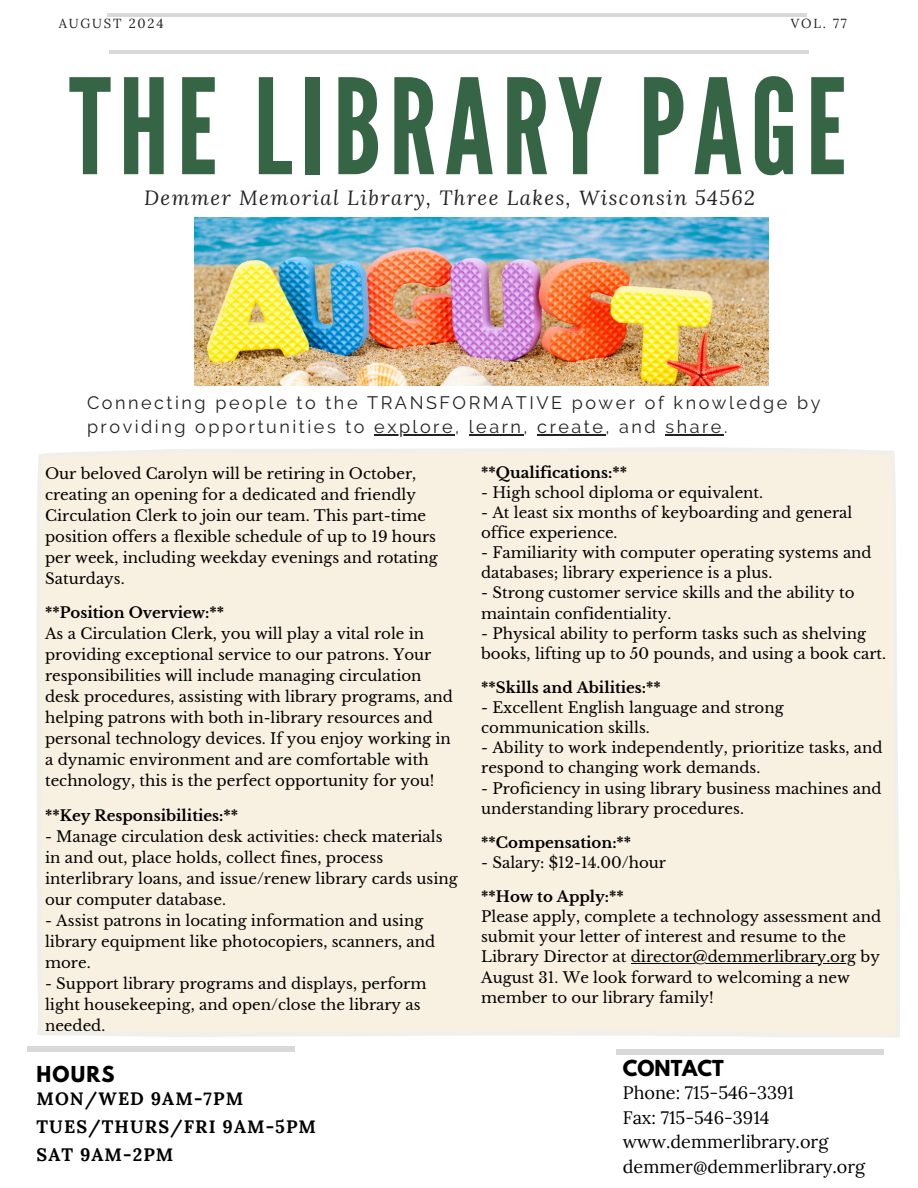
<style>
.page{position:relative;width:918px;height:1188px;background:#fff}
.page>*{position:absolute;margin:0;border:0;box-sizing:border-box;transform-origin:0 0}
.t1{font:132px "League Gothic";letter-spacing:.06em;color:#356544}
.t2{font:italic 20.4px "Lora";letter-spacing:.07em;color:#222}
.t3{font:700 19.5px "League Spartan";color:#000}
.t4{font:18px/24.8px "Raleway";letter-spacing:.14em;color:#222}
.t5{font:18px/24.8px "Lora";color:#000}
.t6{font:700 18px/28.2px "Lora";letter-spacing:.06em;color:#000}
.t7{font:15px/21px "Libre Baskerville";color:#000}
.t8{font:700 15px "Libre Baskerville";color:#000}
.t9{font:13.2px "Lora";letter-spacing:.14em;color:#222}
.s1{font-weight:700}
</style>
<div class="page">
<img style="left:194px;top:217px;width:574px;height:169px">
<hr style="left:109px;top:50px;width:699px;height:4px;background:#d9d9d9">
<hr style="left:107px;top:14px;width:699px;height:3px;background:#000">
<div style="left:27px;top:1046px;width:268px;height:6px;background:#d9d9d9"></div>
<div style="left:616px;top:1049px;width:268px;height:5px;background:#d9d9d9"></div>
<div style="left:36px;top:447px;width:864px;height:591px;background:#f8f0e1"></div>
<hr style="left:374px;top:435px;width:81px;height:1px;background:#222">
<hr style="left:469px;top:435px;width:55px;height:1px;background:#222">
<hr style="left:537px;top:435px;width:69px;height:1px;background:#222">
<hr style="left:665px;top:435px;width:59px;height:1px;background:#222">
<hr style="left:631px;top:963px;width:225px;height:1px;background:#000">
<p class="t9" style="left:59px;top:15px;width:106px">AUGUST 2024</p>
<p class="t9" style="left:791px;top:15px;width:58px">VOL. 77</p>
<h3 class="t1" style="left:69px;top:51px;width:779px">THE LIBRARY PAGE</h3>
<h1 class="t2" style="left:144px;top:184px;width:612px">Demmer Memorial Library, Three Lakes, Wisconsin 54562</h1>
<h6 class="t4" style="left:87px;top:390px;width:735px">Connecting people to the TRANSFORMATIVE power of knowledge by providing opportunities to</h6>
<h6 class="t4" style="left:374px;top:415px;width:355px">explore, learn, create, and share.</h6>
<h4 class="t8" style="left:481px;top:463px;width:147px">**Qualifications:**</h4>
<h4 class="t7" style="left:481px;top:482px;width:284px">- High school diploma or equivalent.</h4>
<h4 class="t7" style="left:481px;top:503px;width:373px;line-height:20.1px">- At least six months of keyboarding and general office experience.</h4>
<h4 class="t7" style="left:481px;top:543px;width:392px;line-height:20.1px">- Familiarity with computer operating systems and databases; library experience is a plus.</h4>
<h4 class="t7" style="left:481px;top:583px;width:375px;line-height:20.1px">- Strong customer service skills and the ability to maintain confidentiality.</h4>
<h4 class="t7" style="left:481px;top:623px;width:407px;line-height:20.1px">- Physical ability to perform tasks such as shelving books, lifting up to 50 pounds, and using a book cart.</h4>
<h2 class="t8" style="left:481px;top:678px;width:181px">**Skills and Abilities:**</h2>
<h2 class="t7" style="left:481px;top:698px;width:304px;line-height:20.1px">- Excellent English language and strong communication skills.</h2>
<h2 class="t7" style="left:481px;top:738px;width:403px;line-height:20.1px">- Ability to work independently, prioritize tasks, and respond to changing work demands.</h2>
<h2 class="t7" style="left:481px;top:778px;width:402px;line-height:20.1px">- Proficiency in using library business machines and understanding library procedures.</h2>
<h5 class="t8" style="left:481px;top:833px;width:152px">**Compensation:**</h5>
<h5 class="t7" style="left:481px;top:852px;width:186px">- Salary: $12-14.00/hour</h5>
<p class="t8" style="left:481px;top:888px;width:144px">**How to Apply:**</p>
<p class="t7" style="left:481px;top:907px;width:401px;line-height:20.1px">Please apply, complete a technology assessment and submit your letter of interest and resume to the Library Director at director@demmerlibrary.org by August 31. We look forward to welcoming a new member to our library family!</p>
<h5 class="t7" style="left:45px;top:463px;width:394px">Our beloved Carolyn will be retiring in October, creating an opening for a dedicated and friendly Circulation Clerk to join our team. This part-time position offers a flexible schedule of up to 19 hours per week, including weekday evenings and rotating Saturdays.</h5>
<h6 class="t7" style="left:45px;top:602px;width:410px"><span class="s1">**Position Overview:**<br></span>As a Circulation Clerk, you will play a vital role in providing exceptional service to our patrons. Your responsibilities will include managing circulation desk procedures, assisting with library programs, and helping patrons with both in-library resources and personal technology devices. If you enjoy working in a dynamic environment and are comfortable with technology, this is the perfect opportunity for you!</h6>
<h6 class="t8" style="left:45px;top:806px;width:195px">**Key Responsibilities:**</h6>
<h6 class="t7" style="left:45px;top:826px;width:414px">- Manage circulation desk activities: check materials in and out, place holds, collect fines, process interlibrary loans, and issue/renew library cards using our computer database.</h6>
<h6 class="t7" style="left:45px;top:910px;width:392px">- Assist patrons in locating information and using library equipment like photocopiers, scanners, and more.</h6>
<h6 class="t7" style="left:45px;top:973px;width:383px">- Support library programs and displays, perform light housekeeping, and open/close the library as needed.</h6>
<h6 class="t3" style="left:36px;top:1065px;width:80px">HOURS</h6>
<h6 class="t3" style="left:623px;top:1058px;width:103px">CONTACT</h6>
<h6 class="t6" style="left:36px;top:1084px;width:281px">MON/WED 9AM-7PM<br>TUES/THURS/FRI 9AM-5PM<br>SAT 9AM-2PM</h6>
<h2 class="t5" style="left:623px;top:1080px;width:244px">Phone: 715-546-3391<br>Fax: 715-546-3914 www.demmerlibrary.org demmer@demmerlibrary.org</h2>
</div>
